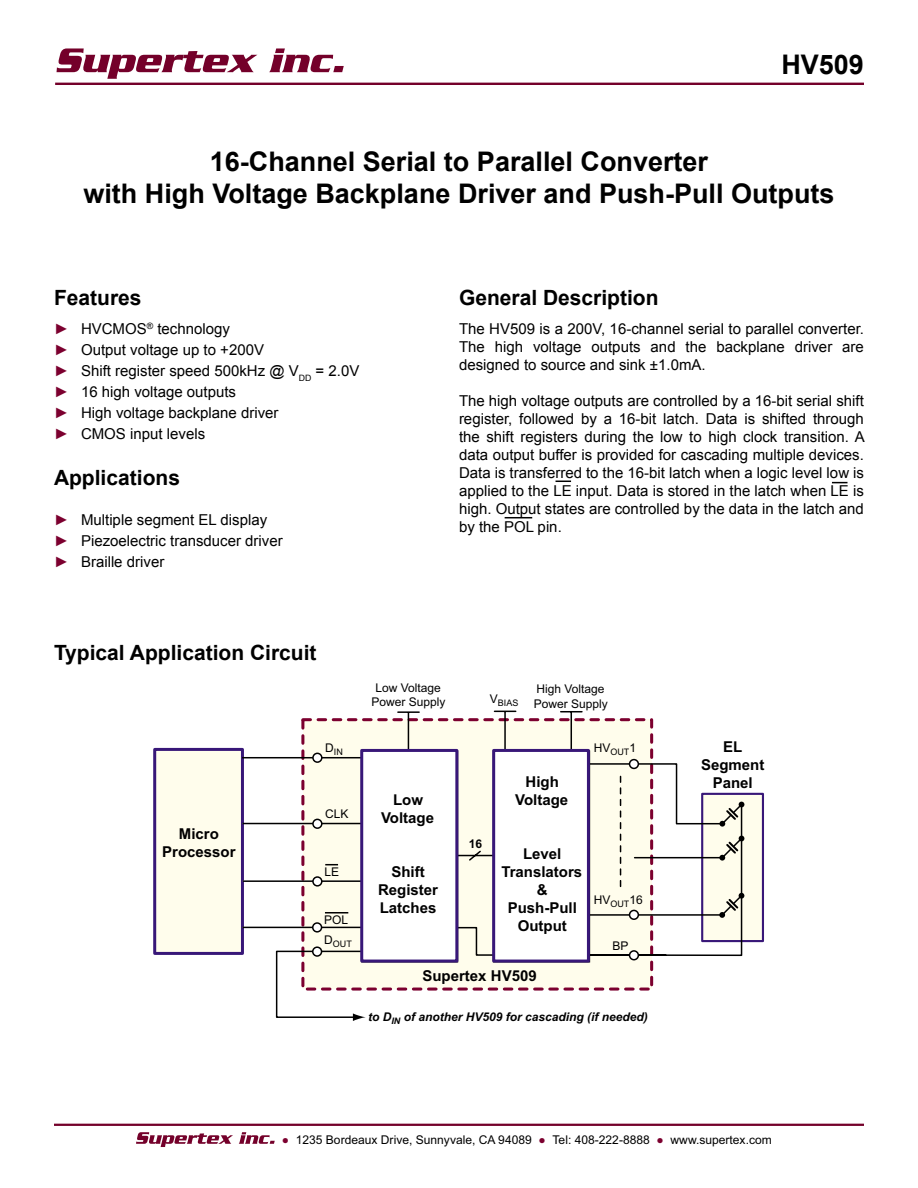
<style>
.page{position:relative;width:918px;height:1188px;background:#fff}
.page>*{position:absolute;margin:0;border:0;box-sizing:border-box;transform-origin:0 0}
.t1{font:700 27px/32.4px "Arial";color:#000;text-align:center}
.t2{font:700 21px "Arial";color:#000}
.t3{font:15px/18px "Arial";color:#000}
.t4{font:700 15px/18px "Arial";color:#000;text-align:center}
.t5{font:15px/21px "Arial";color:#7c002f;text-align:justify}
.t6{font:12px/14.4px "Arial";color:#000;text-align:center}
.t7{font:italic 700 12px "Arial";color:#000}
.t8{font:700 12px "Arial";color:#000}
.t9{font:9px "Arial";color:#000}
.s1{color:#7c002f}
</style>
<div class="page">
<hr style="left:55px;top:83px;width:809px;height:2px;background:#74002a">
<svg style="left:57px;top:48px;width:200px;height:31px"></svg>
<svg style="left:269px;top:48px;width:75px;height:24px"></svg>
<hr style="left:54px;top:1124px;width:810px;height:2px;background:#74002a">
<svg style="left:136px;top:1132px;width:97px;height:15px"></svg>
<svg style="left:239px;top:1132px;width:36px;height:12px"></svg>
<svg style="left:556px;top:481px;width:15px;height:1px"></svg>
<svg style="left:505px;top:517px;width:27px;height:1px"></svg>
<div style="left:702px;top:794px;width:61px;height:147px;background:#fffdec"></div>
<div style="left:701px;top:793px;width:63px;height:149px;border:2px solid #381778"></div>
<div style="left:303px;top:720px;width:349px;height:269px;background:#fffdec"></div>
<div style="left:155px;top:749px;width:87px;height:204px;background:#fffdec"></div>
<div style="left:153px;top:748px;width:91px;height:207px;border:3px solid #381778"></div>
<hr style="left:242px;top:757px;width:120px;height:1px;background:#000">
<hr style="left:242px;top:823px;width:120px;height:1px;background:#000">
<hr style="left:243px;top:880px;width:119px;height:2px;background:#000">
<hr style="left:242px;top:927px;width:119px;height:1px;background:#000">
<svg style="left:275px;top:750px;width:315px;height:271px"></svg>
<svg style="left:396px;top:710px;width:348px;height:247px"></svg>
<div style="left:630px;top:951px;width:8px;height:9px;background:#fff;border-radius:50%"></div>
<div style="left:629px;top:950px;width:10px;height:10px;border:2px solid #000;border-radius:50%"></div>
<div style="left:630px;top:910px;width:8px;height:9px;background:#fff;border-radius:50%"></div>
<div style="left:629px;top:910px;width:10px;height:10px;border:2px solid #000;border-radius:50%"></div>
<div style="left:630px;top:760px;width:8px;height:8px;background:#fff;border-radius:50%"></div>
<div style="left:629px;top:759px;width:10px;height:10px;border:2px solid #000;border-radius:50%"></div>
<svg style="left:719px;top:802px;width:25px;height:25px"></svg>
<svg style="left:719px;top:836px;width:25px;height:25px"></svg>
<svg style="left:719px;top:893px;width:25px;height:25px"></svg>
<svg style="left:495px;top:711px;width:21px;height:1px"></svg>
<hr style="left:504px;top:712px;width:2px;height:40px;background:#000">
<div style="left:494px;top:750px;width:94px;height:211px;background:#fff"></div>
<div style="left:492px;top:749px;width:98px;height:214px;border:3px solid #381778"></div>
<div style="left:362px;top:750px;width:95px;height:211px;background:#fff"></div>
<div style="left:360px;top:749px;width:98px;height:214px;border:3px solid #381778"></div>
<svg style="left:832px;top:482px;width:16px;height:1px"></svg>
<h1 class="t1" style="left:781px;top:50px;width:84px">HV509</h1>
<h1 class="t1" style="left:83px;top:146px;width:753px">16-Channel Serial to Parallel Converter<br>with High Voltage Backplane Driver and Push-Pull Outputs</h1>
<h2 class="t2" style="left:54px;top:284px;width:89px">Features</h2>
<p class="t3" style="left:81px;top:318px;width:280px;line-height:21px">HVCMOS<sup>®</sup> technology<br>Output voltage up to +200V<br>Shift register speed 500kHz @ V<sub>DD</sub> = 2.0V<br>16 high voltage outputs<br>High voltage backplane driver<br>CMOS input levels</p>
<h2 class="t2" style="left:54px;top:464px;width:128px">Applications</h2>
<p class="t3" style="left:81px;top:509px;width:203px;line-height:21px">Multiple segment EL display<br>Piezoelectric transducer driver<br>Braille driver</p>
<p class="t5" style="left:54px;top:318px;width:16px">► ► ► ► ► ►</p>
<p class="t5" style="left:54px;top:509px;width:16px">► ► ►</p>
<h2 class="t2" style="left:459px;top:284px;width:201px">General Description</h2>
<p class="t3" style="left:459px;top:319px;width:407px;text-align:justify">The HV509 is a 200V, 16-channel serial to parallel converter.<br>The high voltage outputs and the backplane driver are designed to source and sink ±1.0mA.</p>
<p class="t3" style="left:459px;top:391px;width:407px;text-align:justify">The high voltage outputs are controlled by a 16-bit serial shift register, followed by a 16-bit latch. Data is shifted through the shift registers during the low to high clock transition. A data output buffer is provided for cascading multiple devices.<br>Data is transferred to the 16-bit latch when a logic level low is applied to the LE input. Data is stored in the latch when LE is high. Output states are controlled by the data in the latch and by the POL pin.</p>
<h2 class="t2" style="left:54px;top:639px;width:264px">Typical Application Circuit</h2>
<p class="t4" style="left:162px;top:826px;width:75px">Micro<br>Processor</p>
<p class="t9" style="left:325px;top:746px;width:19px"><sup>D</sup>IN</p>
<p class="t6" style="left:325px;top:807px;width:25px">CLK</p>
<p class="t6" style="left:324px;top:865px;width:16px">LE</p>
<p class="t6" style="left:324px;top:912px;width:26px">POL</p>
<p class="t9" style="left:324px;top:938px;width:29px"><sup>D</sup>OUT</p>
<p class="t6" style="left:371px;top:680px;width:76px">Low Voltage<br>Power Supply</p>
<p class="t6" style="left:534px;top:682px;width:76px;text-align:left">High Voltage<br>Power Supply</p>
<p class="t9" style="left:490px;top:697px;width:30px"><sup>V</sup>BIAS</p>
<p class="t4" style="left:381px;top:791px;width:55px">Low<br>Voltage</p>
<p class="t4" style="left:378px;top:863px;width:62px">Shift<br>Register<br>Latches</p>
<p class="t8" style="left:469px;top:836px;width:15px">16</p>
<p class="t4" style="left:515px;top:773px;width:55px">High<br>Voltage</p>
<p class="t4" style="left:501px;top:845px;width:82px">Level<br>Translators &amp;<br>Push-Pull<br>Output</p>
<p class="t4" style="left:422px;top:968px;width:116px">Supertex HV509</p>
<p class="t6" style="left:594px;top:740px;width:44px">HV<sub>OUT</sub>1</p>
<p class="t6" style="left:594px;top:893px;width:51px">HV<sub>OUT</sub>16</p>
<p class="t6" style="left:612px;top:939px;width:18px">BP</p>
<p class="t7" style="left:368px;top:1009px;width:281px">to D<sub>IN</sub> of another HV509 for cascading (if needed)</p>
<p class="t4" style="left:701px;top:738px;width:65px">EL<br>Segment<br>Panel</p>
<p class="t6" style="left:282px;top:1133px;width:492px"><span class="s1">●</span> 1235 Bordeaux Drive, Sunnyvale, CA 94089 <span class="s1">●</span> Tel: 408-222-8888 <span class="s1">●</span> www.supertex.com</p>
</div>
